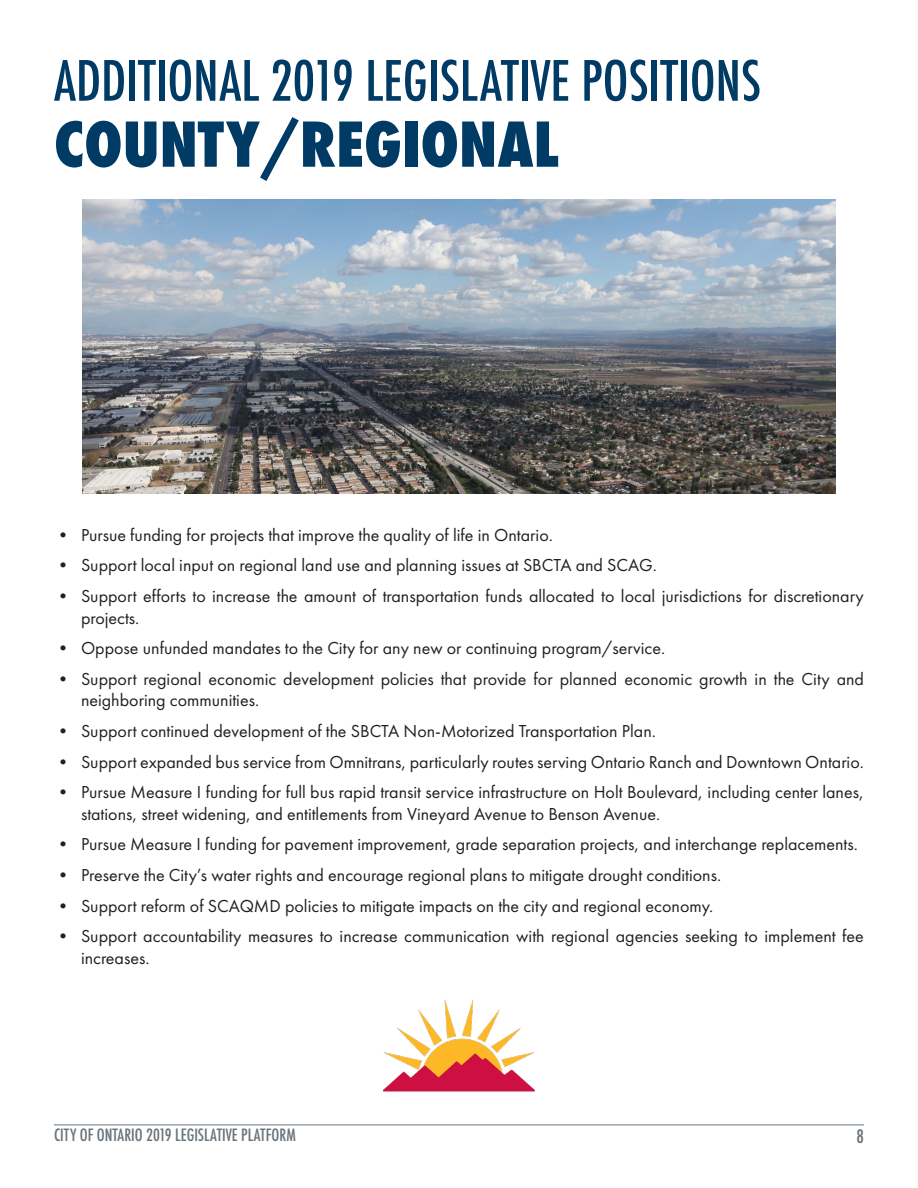
<style>
.page{position:relative;width:918px;height:1188px;background:#fff}
.page>*{position:absolute;margin:0;border:0;box-sizing:border-box;transform-origin:0 0}
.mn_Thin_Title{font:800 condensed 60px "Futura";color:#003b65}
.mn_Thin_Title-2{font:500 condensed 54px "Futura";color:#003b65}
.t1{font:18px/21.6px "Futura PT";color:#231f20}
.t2{font:500 condensed 18px "Futura";color:#6a747b}
.t3{font:500 condensed 16.5px "Futura";color:#6a747b}
</style>
<div class="page">
<hr style="left:54px;top:1125px;width:810px;height:1px;background:#6a747b">
<img style="left:83px;top:200px;width:752px;height:293px">
<img style="left:383px;top:999px;width:152px;height:93px">
<p class="mn_Thin_Title-2" style="left:54px;top:46px;width:709px">ADDITIONAL 2019 LEGISLATIVE POSITIONS</p>
<p class="mn_Thin_Title" style="left:54px;top:104px;width:506px">COUNTY/REGIONAL</p>
<p class="t1" style="left:54px;top:524px;width:500px">• Pursue funding for projects that improve the quality of life in Ontario.</p>
<p class="t1" style="left:54px;top:555px;width:604px">• Support local input on regional land use and planning issues at SBCTA and SCAG.</p>
<p class="t1" style="left:81px;top:585px;width:784px;text-indent:-27px">• Support efforts to increase the amount of transportation funds allocated to local jurisdictions for discretionary projects.</p>
<p class="t1" style="left:54px;top:637px;width:613px">• Oppose unfunded mandates to the City for any new or continuing program/service.</p>
<p class="t1" style="left:81px;top:668px;width:785px;text-indent:-27px">• Support regional economic development policies that provide for planned economic growth in the City and neighboring communities.</p>
<p class="t1" style="left:54px;top:720px;width:603px">• Support continued development of the SBCTA Non-Motorized Transportation Plan.</p>
<p class="t1" style="left:54px;top:751px;width:811px">• Support expanded bus service from Omnitrans, particularly routes serving Ontario Ranch and Downtown Ontario.</p>
<p class="t1" style="left:81px;top:781px;width:785px;text-indent:-27px">• Pursue Measure I funding for full bus rapid transit service infrastructure on Holt Boulevard, including center lanes, stations, street widening, and entitlements from Vineyard Avenue to Benson Avenue.</p>
<p class="t1" style="left:54px;top:834px;width:805px">• Pursue Measure I funding for pavement improvement, grade separation projects, and interchange replacements.</p>
<p class="t1" style="left:54px;top:864px;width:669px">• Preserve the City’s water rights and encourage regional plans to mitigate drought conditions.</p>
<p class="t1" style="left:54px;top:895px;width:661px">• Support reform of SCAQMD policies to mitigate impacts on the city and regional economy.</p>
<p class="t1" style="left:81px;top:925px;width:784px;text-indent:-27px">• Support accountability measures to increase communication with regional agencies seeking to implement fee increases.</p>
<p class="t3" style="left:54px;top:1125px;width:243px">CITY OF ONTARIO 2019 LEGISLATIVE PLATFORM</p>
<p class="t2" style="left:857px;top:1125px;width:9px">8</p>
</div>
